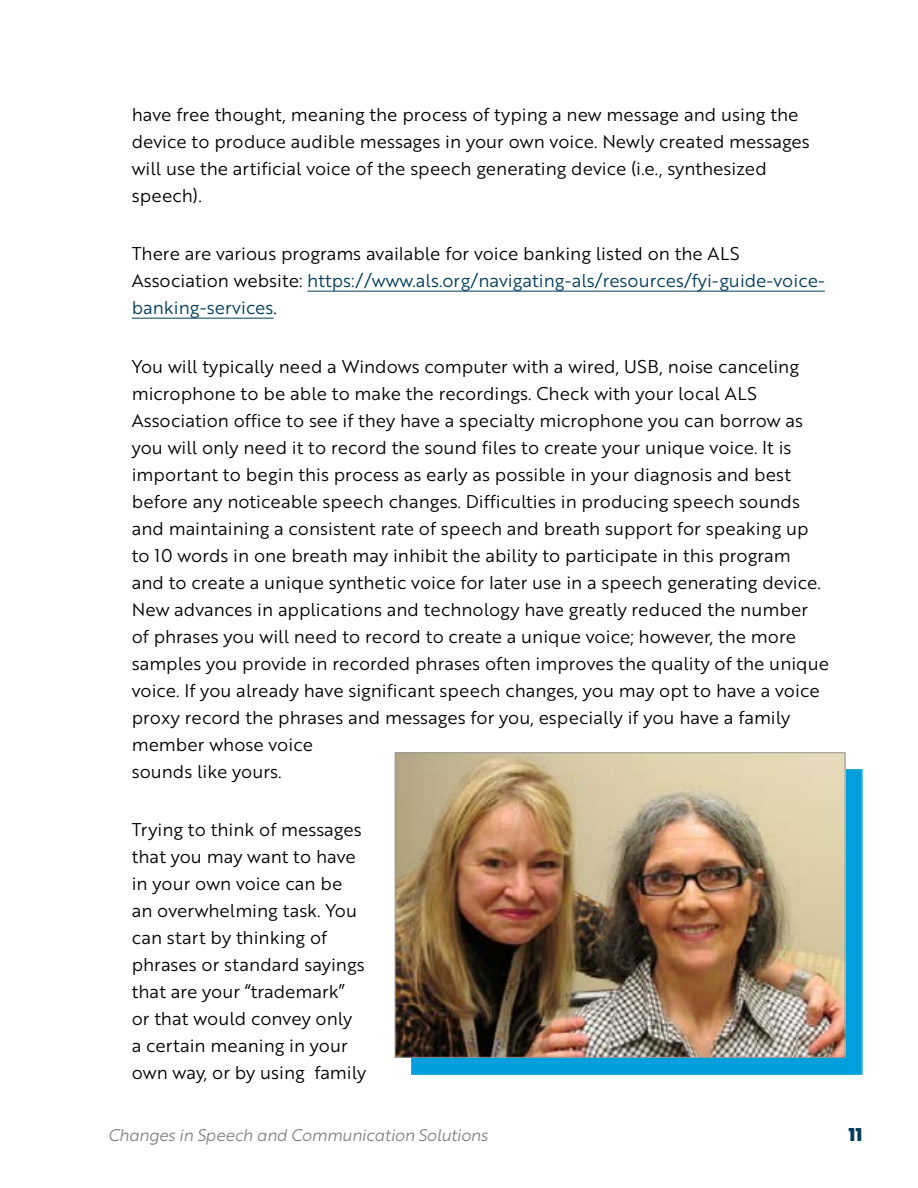
<style>
.page{position:relative;width:918px;height:1188px;background:#fff}
.page>*{position:absolute;margin:0;border:0;box-sizing:border-box;transform-origin:0 0}
.t1{font:18px/27px "Brother 1816 Book";color:#000}
.t2{font:18px "Brother 1816 Black";color:#003c5b}
.t3{font:16.5px "Brother 1816 Book Italic";letter-spacing:-.02em;color:#838586}
.s1{color:#003c5b}
</style>
<div class="page">
<hr style="left:307px;top:291px;width:518px;height:1px;background:#003c5b">
<hr style="left:132px;top:318px;width:142px;height:1px;background:#003c5b">
<div style="left:411px;top:769px;width:452px;height:306px;background:#00a0dd"></div>
<img style="left:397px;top:754px;width:447px;height:302px">
<div style="left:395px;top:752px;width:451px;height:306px;border:1px solid #989899"></div>
<p class="t1" style="left:132px;top:100px;width:680px">have free thought, meaning the process of typing a new message and using the device to produce audible messages in your own voice. Newly created messages will use the artificial voice of the speech generating device (i.e., synthesized speech).</p>
<p class="t1" style="left:132px;top:240px;width:695px">There are various programs available for voice banking listed on the ALS<br>Association website: <span class="s1">https://www.als.org/navigating-als/resources/fyi-guide-voice&shy;banking-services</span>.</p>
<p class="t1" style="left:132px;top:352px;width:699px">You will typically need a Windows computer with a wired, USB, noise canceling microphone to be able to make the recordings. Check with your local ALS Association office to see if they have a specialty microphone you can borrow as you will only need it to record the sound files to create your unique voice. It is important to begin this process as early as possible in your diagnosis and best before any noticeable speech changes. Difficulties in producing speech sounds and maintaining a consistent rate of speech and breath support for speaking up to 10 words in one breath may inhibit the ability to participate in this program<br>and to create a unique synthetic voice for later use in a speech generating device.<br>New advances in applications and technology have greatly reduced the number of phrases you will need to record to create a unique voice; however, the more samples you provide in recorded phrases often improves the quality of the unique voice. If you already have significant speech changes, you may opt to have a voice proxy record the phrases and messages for you, especially if you have a family member whose voice<br>sounds like yours.</p>
<p class="t1" style="left:132px;top:816px;width:236px">Trying to think of messages that you may want to have in your own voice can be an overwhelming task. You can start by thinking of phrases or standard sayings that are your “trademark” or that would convey only a certain meaning in your own way, or by using family</p>
<p class="t3" style="left:108px;top:1123px;width:381px">Changes in Speech and Communication Solutions</p>
<p class="t2" style="left:849px;top:1121px;width:15px">11</p>
</div>
